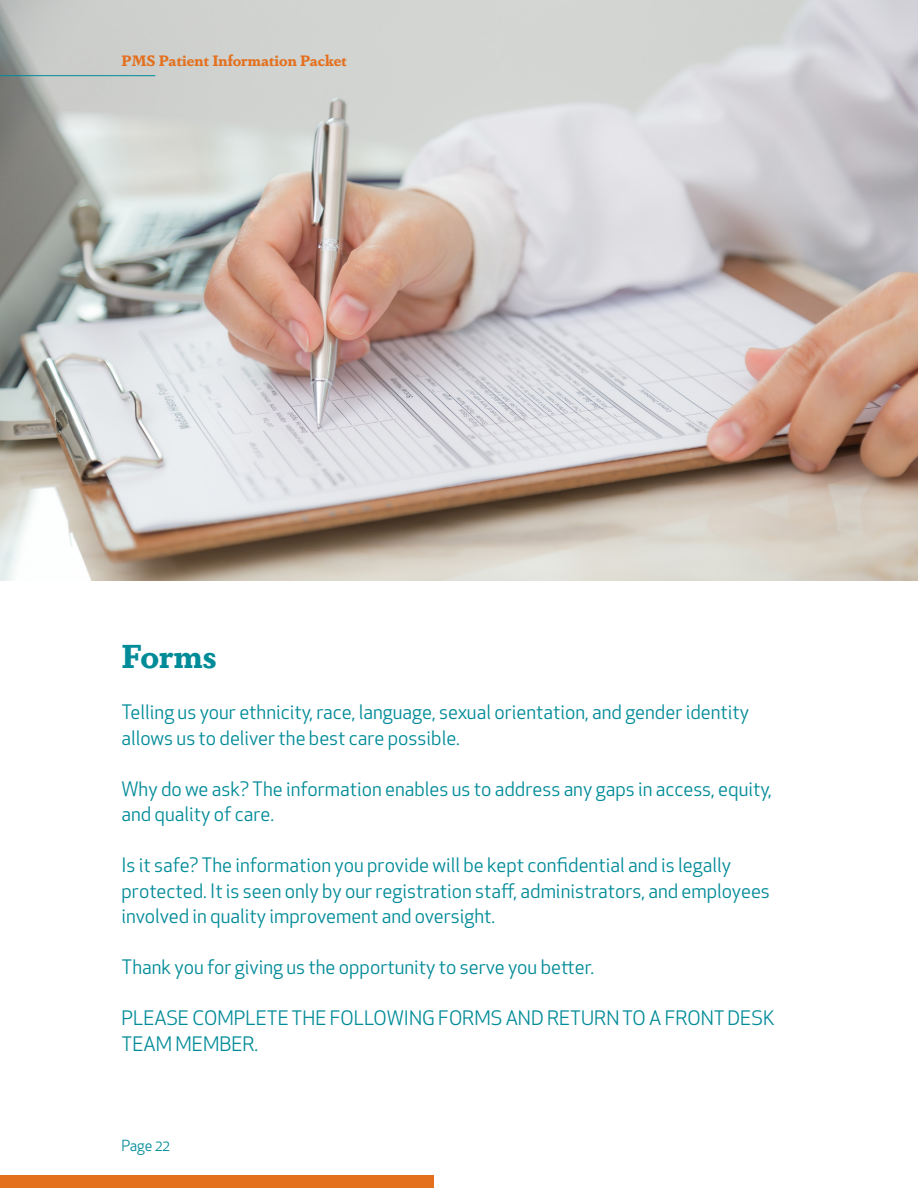
<style>
.page{position:relative;width:918px;height:1188px;background:#fff}
.page>*{position:absolute;margin:0;border:0;box-sizing:border-box;transform-origin:0 0}
.t1{font:700 33px "Dapifer";color:#008b98}
.t2{font:19.5px/25.5px "Apex New";color:#008b98}
.t3{font:700 15px "Dapifer";color:#e4701e}
.t4{font:15px "Apex New";color:#008b98}
</style>
<div class="page">
<img style="left:0;top:0;width:918px;height:581px">
<div style="left:0;top:1176px;width:433px;height:12px;background:#e4701e"></div>
<hr style="left:0;top:75px;width:155px;height:1px;background:#008b98">
<p class="t3" style="left:122px;top:50px;width:227px">PMS Patient Information Packet</p>
<p class="t1" style="left:122px;top:632px;width:97px">Forms</p>
<p class="t2" style="left:122px;top:700px;width:629px">Telling us your ethnicity, race, language, sexual orientation, and gender identity allows us to deliver the best care possible.</p>
<p class="t2" style="left:122px;top:776px;width:652px">Why do we ask? The information enables us to address any gaps in access, equity, and quality of care.</p>
<p class="t2" style="left:122px;top:853px;width:611px">Is it safe? The information you provide will be kept confidential and is legally</p>
<p class="t2" style="left:122px;top:878px;width:650px">protected. It is seen only by our registration staff, administrators, and employees involved in quality improvement and oversight.</p>
<p class="t2" style="left:122px;top:955px;width:474px">Thank you for giving us the opportunity to serve you better.</p>
<p class="t2" style="left:122px;top:1006px;width:655px">PLEASE COMPLETE THE FOLLOWING FORMS AND RETURN TO A FRONT DESK<br>TEAM MEMBER.</p>
<p class="t4" style="left:122px;top:1136px;width:50px">Page 22</p>
</div>
